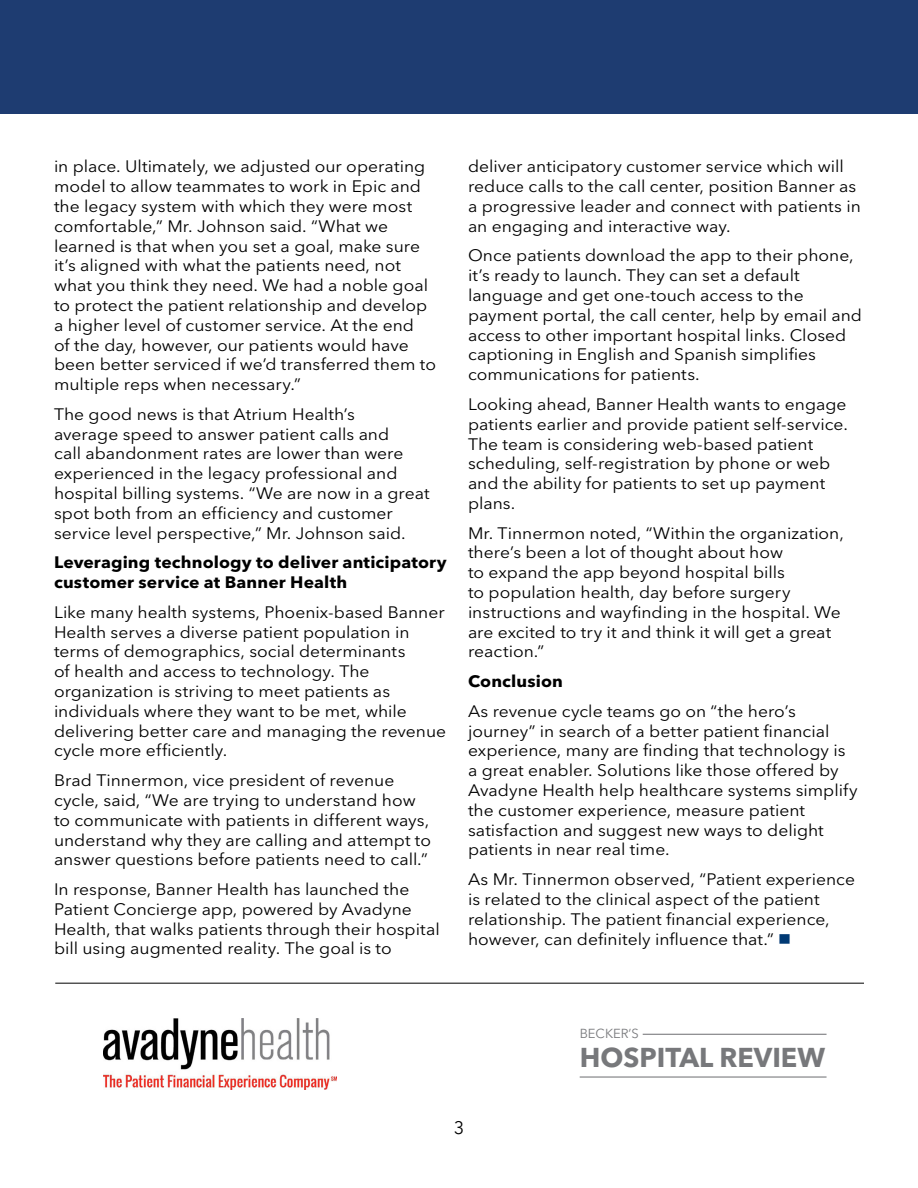
<style>
.page{position:relative;width:918px;height:1188px;background:#fff}
.page>*{position:absolute;margin:0;border:0;box-sizing:border-box;transform-origin:0 0}
.t1{font:700 27px "Avenir Next LT Pro";color:#77787b}
.t2{font:18px "Avenir Next LT Pro";color:#000}
.t3{font:16.5px/19.8px "Avenir Next LT Pro";color:#000;scale:1.06 1}
.t4{font:700 16.5px/19.8px "Avenir Next LT Pro";letter-spacing:.01em;color:#000;scale:1.06 1}
.t5{font:13.05px "Avenir Next LT Pro";color:#77787b}
.s1{color:#003974}
</style>
<div class="page">
<div style="left:0;top:0;width:918px;height:113px;background:#1e3c71"></div>
<hr style="left:55px;top:983px;width:809px;height:1px;background:#000">
<img style="left:104px;top:1019px;width:232px;height:71px">
<hr style="left:643px;top:1034px;width:184px;height:1px;background:#77787b">
<hr style="left:580px;top:1076px;width:247px;height:2px;background:#77787b">
<p class="t3" style="left:54px;top:157px;width:362px">in place. Ultimately, we adjusted our operating model to allow teammates to work in Epic and the legacy system with which they were most comfortable,” Mr. Johnson said. “What we learned is that when you set a goal, make sure it’s aligned with what the patients need, not what you think they need. We had a noble goal to protect the patient relationship and develop a higher level of customer service. At the end<br>of the day, however, our patients would have been better serviced if we’d transferred them to multiple reps when necessary.”</p>
<p class="t3" style="left:54px;top:404px;width:356px">The good news is that Atrium Health’s<br>average speed to answer patient calls and<br>call abandonment rates are lower than were experienced in the legacy professional and hospital billing systems. “We are now in a great spot both from an efficiency and customer service level perspective,” Mr. Johnson said.</p>
<p class="t4" style="left:54px;top:553px;width:372px">Leveraging technology to deliver anticipatory customer service at Banner Health</p>
<p class="t3" style="left:54px;top:602px;width:371px">Like many health systems, Phoenix-based Banner Health serves a diverse patient population in terms of demographics, social determinants<br>of health and access to technology. The organization is striving to meet patients as individuals where they want to be met, while delivering better care and managing the revenue cycle more efficiently.</p>
<p class="t3" style="left:54px;top:770px;width:357px">Brad Tinnermon, vice president of revenue cycle, said, “We are trying to understand how to communicate with patients in different ways, understand why they are calling and attempt to answer questions before patients need to call.”</p>
<p class="t3" style="left:54px;top:879px;width:365px">In response, Banner Health has launched the Patient Concierge app, powered by Avadyne Health, that walks patients through their hospital bill using augmented reality. The goal is to</p>
<p class="t3" style="left:468px;top:157px;width:372px">deliver anticipatory customer service which will reduce calls to the call center, position Banner as a progressive leader and connect with patients in an engaging and interactive way.</p>
<p class="t3" style="left:468px;top:246px;width:373px">Once patients download the app to their phone, it’s ready to launch. They can set a default language and get one-touch access to the payment portal, the call center, help by email and access to other important hospital links. Closed captioning in English and Spanish simplifies communications for patients.</p>
<p class="t3" style="left:468px;top:394px;width:360px">Looking ahead, Banner Health wants to engage patients earlier and provide patient self-service.<br>The team is considering web-based patient scheduling, self-registration by phone or web and the ability for patients to set up payment plans.</p>
<p class="t3" style="left:468px;top:523px;width:356px">Mr. Tinnermon noted, “Within the organization, there’s been a lot of thought about how<br>to expand the app beyond hospital bills<br>to population health, day before surgery instructions and wayfinding in the hospital. We are excited to try it and think it will get a great reaction.”</p>
<p class="t4" style="left:468px;top:671px;width:91px">Conclusion</p>
<p class="t3" style="left:468px;top:701px;width:369px">As revenue cycle teams go on “the hero’s journey” in search of a better patient financial experience, many are finding that technology is a great enabler. Solutions like those offered by Avadyne Health help healthcare systems simplify the customer experience, measure patient satisfaction and suggest new ways to delight patients in near real time.</p>
<p class="t3" style="left:468px;top:869px;width:367px">As Mr. Tinnermon observed, “Patient experience is related to the clinical aspect of the patient relationship. The patient financial experience, however, can definitely influence that.” <span class="s1">■</span></p>
<p class="t5" style="left:580px;top:1025px;width:61px">BECKER’S</p>
<h1 class="t1" style="left:580px;top:1041px;width:247px">HOSPITAL REVIEW</h1>
<p class="t2" style="left:454px;top:1117px;width:12px">3</p>
</div>
